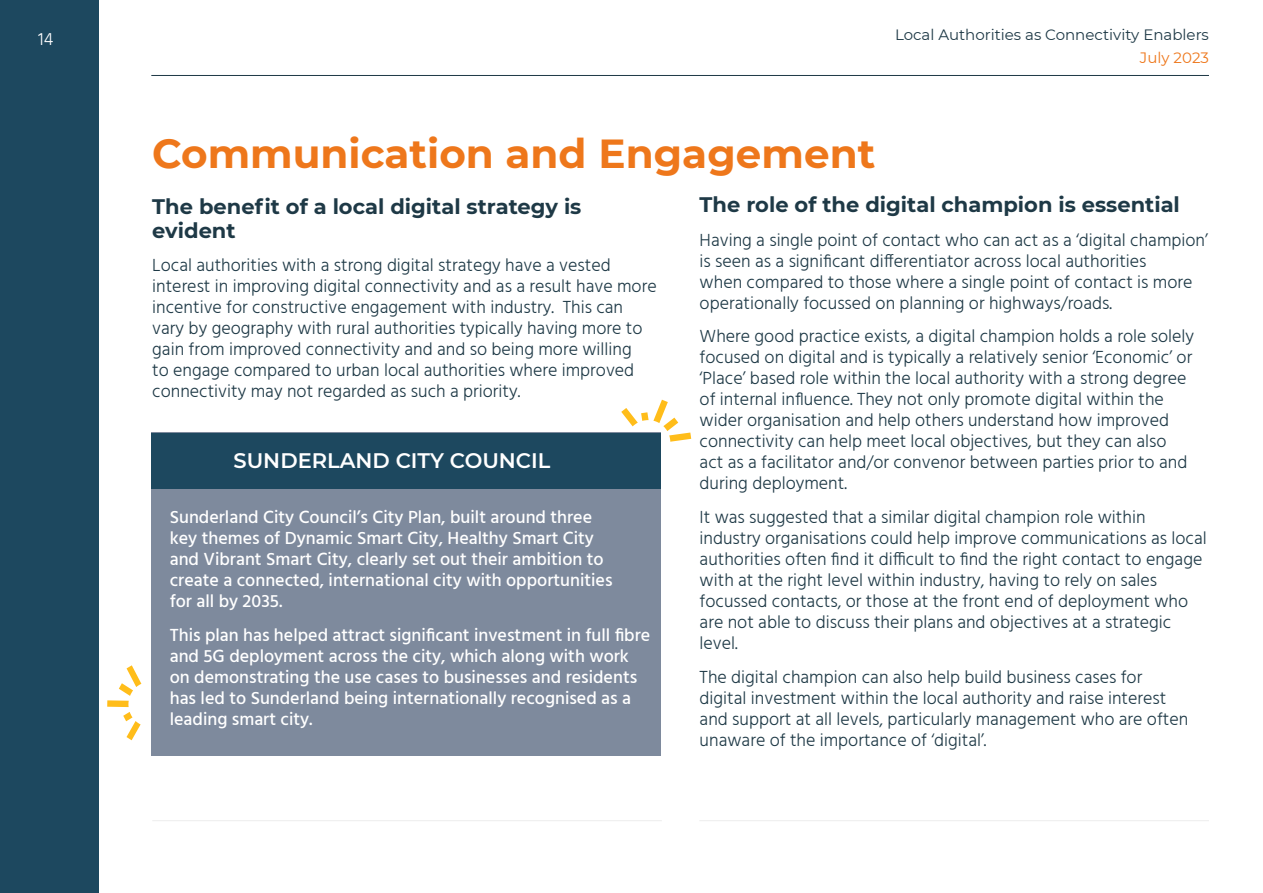
<style>
.page{position:relative;width:1263px;height:893px;background:#fff}
.page>*{position:absolute;margin:0;border:0;box-sizing:border-box;transform-origin:0 0}
.t1{font:700 40.5px "Montserrat";color:#ee771b}
.t2{font:700 21px/24px "Montserrat";color:#1e3946}
.t3{font:600 21px "Montserrat";color:#fff}
.t4{font:300 18px/21px "Hind";color:#1e3946}
.t5{font:500 18px/21px "Hind";color:#fff}
.t6{font:300 18px "Hind";color:#fff}
.t7{font:15px "Montserrat";color:#1e3946}
.t8{font:15px "Montserrat";color:#ee771b}
</style>
<div class="page">
<hr style="left:151px;top:75px;width:1058px;height:1px;background:#1e3946">
<div style="left:0;top:0;width:99px;height:893px;background:#1d485f"></div>
<hr style="left:152px;top:820px;width:510px;height:1px;background:#ededed">
<hr style="left:699px;top:820px;width:510px;height:1px;background:#ededed">
<div style="left:152px;top:433px;width:509px;height:323px;background:#7e8a9d"></div>
<div style="left:152px;top:433px;width:509px;height:55px;background:#1d485f"></div>
<svg style="left:621px;top:400px;width:70px;height:42px"></svg>
<svg style="left:107px;top:665px;width:34px;height:75px"></svg>
<p class="t6" style="left:38px;top:27px;width:17px">14</p>
<p class="t7" style="left:895px;top:24px;width:315px">Local Authorities as Connectivity Enablers</p>
<p class="t8" style="left:1140px;top:47px;width:71px">July 2023</p>
<h1 class="t1" style="left:152px;top:125px;width:724px">Communication and Engagement</h1>
<p class="t2" style="left:152px;top:193px;width:431px">The benefit of a local digital strategy is evident</p>
<p class="t4" style="left:152px;top:256px;width:506px">Local authorities with a strong digital strategy have a vested interest in improving digital connectivity and as a result have more incentive for constructive engagement with industry. This can vary by geography with rural authorities typically having more to gain from improved connectivity and and so being more willing<br>to engage compared to urban local authorities where improved connectivity may not regarded as such a priority.</p>
<p class="t2" style="left:700px;top:191px;width:482px">The role of the digital champion is essential</p>
<p class="t4" style="left:700px;top:230px;width:510px">Having a single point of contact who can act as a ‘digital champion’ is seen as a significant differentiator across local authorities<br>when compared to those where a single point of contact is more operationally focussed on planning or highways/roads.</p>
<p class="t4" style="left:700px;top:327px;width:496px">Where good practice exists, a digital champion holds a role solely focused on digital and is typically a relatively senior ‘Economic’ or ‘Place’ based role within the local authority with a strong degree of internal influence. They not only promote digital within the wider organisation and help others understand how improved connectivity can help meet local objectives, but they can also act as a facilitator and/or convenor between parties prior to and during deployment.</p>
<p class="t4" style="left:700px;top:508px;width:509px">It was suggested that a similar digital champion role within industry organisations could help improve communications as local authorities often find it difficult to find the right contact to engage with at the right level within industry, having to rely on sales focussed contacts, or those at the front end of deployment who are not able to discuss their plans and objectives at a strategic level.</p>
<p class="t4" style="left:700px;top:667px;width:490px">The digital champion can also help build business cases for digital investment within the local authority and raise interest and support at all levels, particularly management who are often unaware of the importance of ‘digital’.</p>
<p class="t3" style="left:234px;top:446px;width:318px">SUNDERLAND CITY COUNCIL</p>
<p class="t5" style="left:170px;top:508px;width:444px">Sunderland City Council’s City Plan, built around three key themes of Dynamic Smart City, Healthy Smart City and Vibrant Smart City, clearly set out their ambition to create a connected, international city with opportunities for all by 2035.</p>
<p class="t5" style="left:170px;top:625px;width:482px">This plan has helped attract significant investment in full fibre and 5G deployment across the city, which along with work on demonstrating the use cases to businesses and residents has led to Sunderland being internationally recognised as a leading smart city.</p>
</div>
